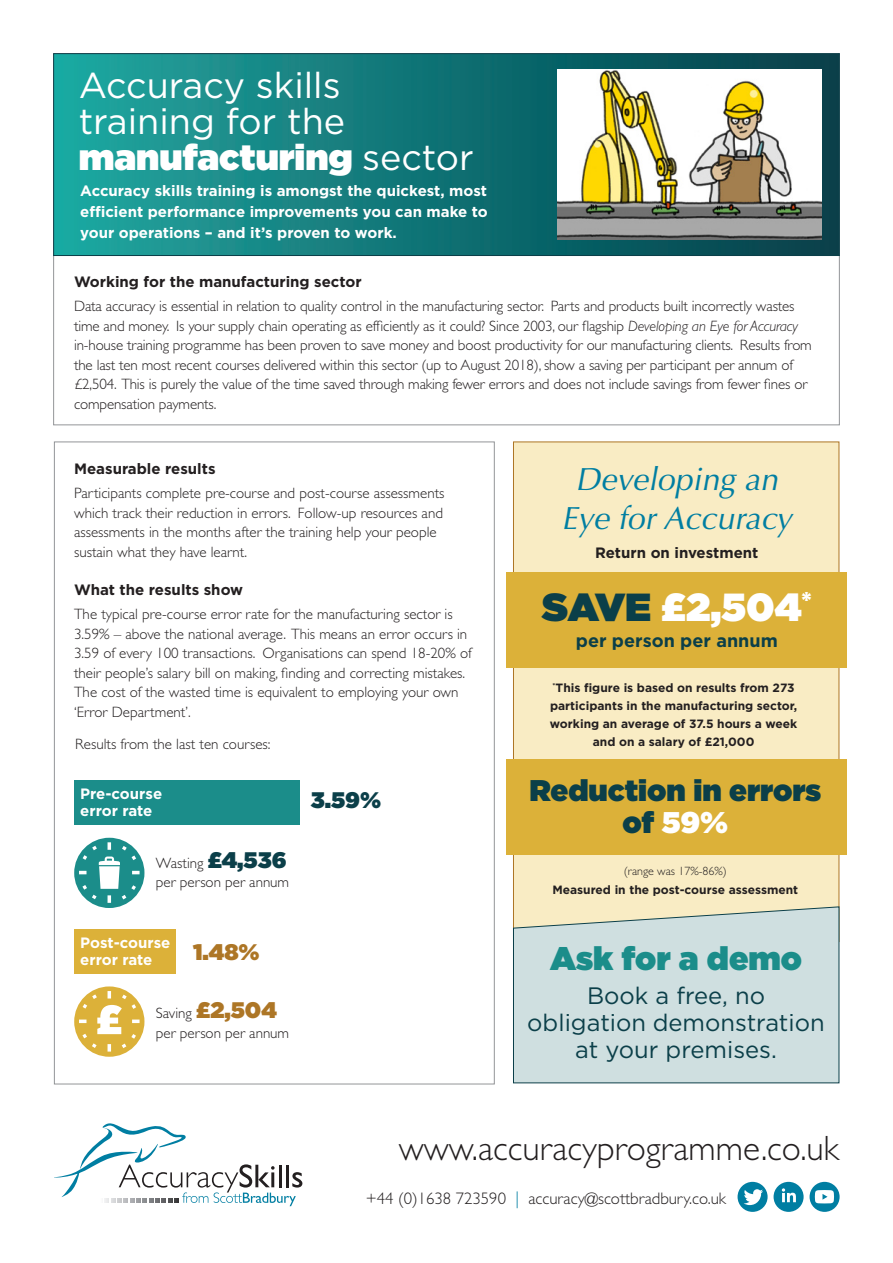
<style>
.page{position:relative;width:893px;height:1263px;background:#fff}
.page>*{position:absolute;margin:0;border:0;box-sizing:border-box;transform-origin:0 0}
.t1{font:900 39.15px "Gotham";color:#fff}
.t2{font:36px/36px "Gotham";color:#fff}
.t3{font:300 35.25px "Gill Sans";color:#231f20}
.t4{font:900 32.7px "Gotham";color:#1b8d8a}
.t5{font:italic 32.1px/38.4px "Optima";color:#007ea2;text-align:center}
.t6{font:900 29.85px/32px "Gotham";color:#0b3f49;text-align:center}
.t7{font:23.7px/27.2px "Gotham";color:#0b3f49;text-align:center}
.t8{font:900 22.5px "Gotham";color:#ad7626}
.t9{font:900 22.5px "Gotham";color:#0b3f49}
.t10{font:700 18px "Gotham";color:#0b3f49}
.t11{font:300 16.65px "Gill Sans";color:#231f20}
.t12{font:300 15px/19.5px "Gill Sans";color:#231f20}
.t13{font:700 15px/16.5px "Gotham";color:#fff}
.t14{font:700 15px "Gotham";color:#231f20}
.t15{font:700 12px/18px "Gotham";color:#231f20;text-align:center}
.t16{font:300 12px "Gill Sans";color:#231f20}
.s1{font-weight:900}
.s2{font-style:italic}
.s3{font-family:"Gotham";font-weight:900;font-size:22.5px;color:#0b3f49}
.s4{font-family:"Gotham";font-weight:900;font-size:22.5px;color:#ad7626}
.s5{color:#0b3f49}
.s6{color:#fff}
.s7{color:#007ea2}
</style>
<div class="page">
<div style="left:513px;top:441px;width:326px;height:501px;background:#f9ecc4;border:1px solid #ad7626"></div>
<div style="left:506px;top:759px;width:341px;height:96px;background:#dcb139"></div>
<svg style="left:53px;top:256px;width:787px;height:170px"></svg>
<svg style="left:53px;top:53px;width:787px;height:203px;background:#157e7e"></svg>
<img style="left:558px;top:69px;width:263px;height:171px">
<svg style="left:513px;top:906px;width:327px;height:178px;background:#cedddb"></svg>
<div style="left:506px;top:572px;width:341px;height:96px;background:#dcb139"></div>
<div style="left:74px;top:929px;width:102px;height:45px;background:#dcb139"></div>
<div style="left:74px;top:780px;width:225px;height:45px;background:#1b8d8a"></div>
<svg style="left:74px;top:986px;width:70px;height:71px"></svg>
<svg style="left:74px;top:838px;width:70px;height:70px"></svg>
<svg style="left:54px;top:1123px;width:248px;height:83px"></svg>
<svg style="left:738px;top:1182px;width:30px;height:30px"></svg>
<svg style="left:774px;top:1182px;width:30px;height:30px"></svg>
<svg style="left:810px;top:1182px;width:30px;height:30px"></svg>
<h2 class="t2" style="left:79px;top:66px;width:397px">Accuracy skills training for the <span class="s1">manufacturing</span> sector</h2>
<p class="t13" style="left:80px;top:180px;width:409px;line-height:21px;text-align:justify">Accuracy skills training is amongst the quickest, most efficient performance improvements you can make to your operations – and it’s proven to work.</p>
<p class="t14" style="left:74px;top:272px;width:289px">Working for the manufacturing sector</p>
<p class="t12" style="left:74px;top:296px;width:739px">Data accuracy is essential in relation to quality control in the manufacturing sector. Parts and products built incorrectly wastes time and money. Is your supply chain operating as efficiently as it could? Since 2003, our flagship <span class="s2">Developing an Eye for Accuracy </span>in-house training programme has been proven to save money and boost productivity for our manufacturing clients. Results from the last ten most recent courses delivered within this sector (up to August 2018), show a saving per participant per annum of £2,504. This is purely the value of the time saved through making fewer errors and does not include savings from fewer fines or compensation payments.</p>
<p class="t14" style="left:74px;top:459px;width:143px">Measurable results</p>
<p class="t12" style="left:74px;top:484px;width:372px">Participants complete pre-course and post-course assessments which track their reduction in errors. Follow-up resources and assessments in the months after the training help your people sustain what they have learnt.</p>
<p class="t14" style="left:74px;top:580px;width:171px">What the results show</p>
<p class="t12" style="left:74px;top:604px;width:399px">The typical pre-course error rate for the manufacturing sector is 3.59% – above the national average. This means an error occurs in 3.59 of every 100 transactions. Organisations can spend 18-20% of their people’s salary bill on making, finding and correcting mistakes.<br>The cost of the wasted time is equivalent to employing your own ‘Error Department’.</p>
<p class="t12" style="left:75px;top:734px;width:197px">Results from the last ten courses:</p>
<p class="t13" style="left:80px;top:786px;width:84px">Pre-course error rate</p>
<h3 class="t9" style="left:311px;top:784px;width:72px">3.59%</h3>
<p class="t12" style="left:156px;top:853px;width:135px">Wasting <span class="s3">£4,536 </span>per person per annum</p>
<p class="t13" style="left:80px;top:934px;width:92px">Post-course error rate</p>
<h3 class="t8" style="left:193px;top:936px;width:68px">1.48%</h3>
<p class="t12" style="left:156px;top:1003px;width:135px">Saving <span class="s4">£2,504 </span>per person per annum</p>
<h3 class="t5" style="left:562px;top:460px;width:239px">Developing an<br>Eye forAccuracy</h3>
<p class="t14" style="left:595px;top:543px;width:165px">Return on investment</p>
<h1 class="t1" style="left:542px;top:579px;width:271px"><span class="s5">SAVE</span> £2,504<sup>*</sup></h1>
<p class="t10" style="left:576px;top:629px;width:203px">per person per annum</p>
<p class="t15" style="left:550px;top:678px;width:249px"><sup>*</sup>This figure is based on results from 273 participants in the manufacturing sector, working an average of 37.5 hours a week and on a salary of £21,000</p>
<h3 class="t6" style="left:529px;top:774px;width:293px">Reduction in errors of <span class="s6">59%</span></h3>
<p class="t16" style="left:624px;top:864px;width:105px">(range was 17%-86%)</p>
<p class="t15" style="left:552px;top:881px;width:247px">Measured in the post-course assessment</p>
<h3 class="t4" style="left:550px;top:934px;width:254px">Ask for a demo</h3>
<h3 class="t7" style="left:527px;top:981px;width:299px">Book a free, no obligation demonstration at your premises.</h3>
<h3 class="t3" style="left:399px;top:1128px;width:442px">www.accuracyprogramme.co.uk</h3>
<p class="t11" style="left:366px;top:1189px;width:362px">+44 (0)1638 723590 <span class="s7">|</span> accuracy@scottbradbury.co.uk</p>
</div>
